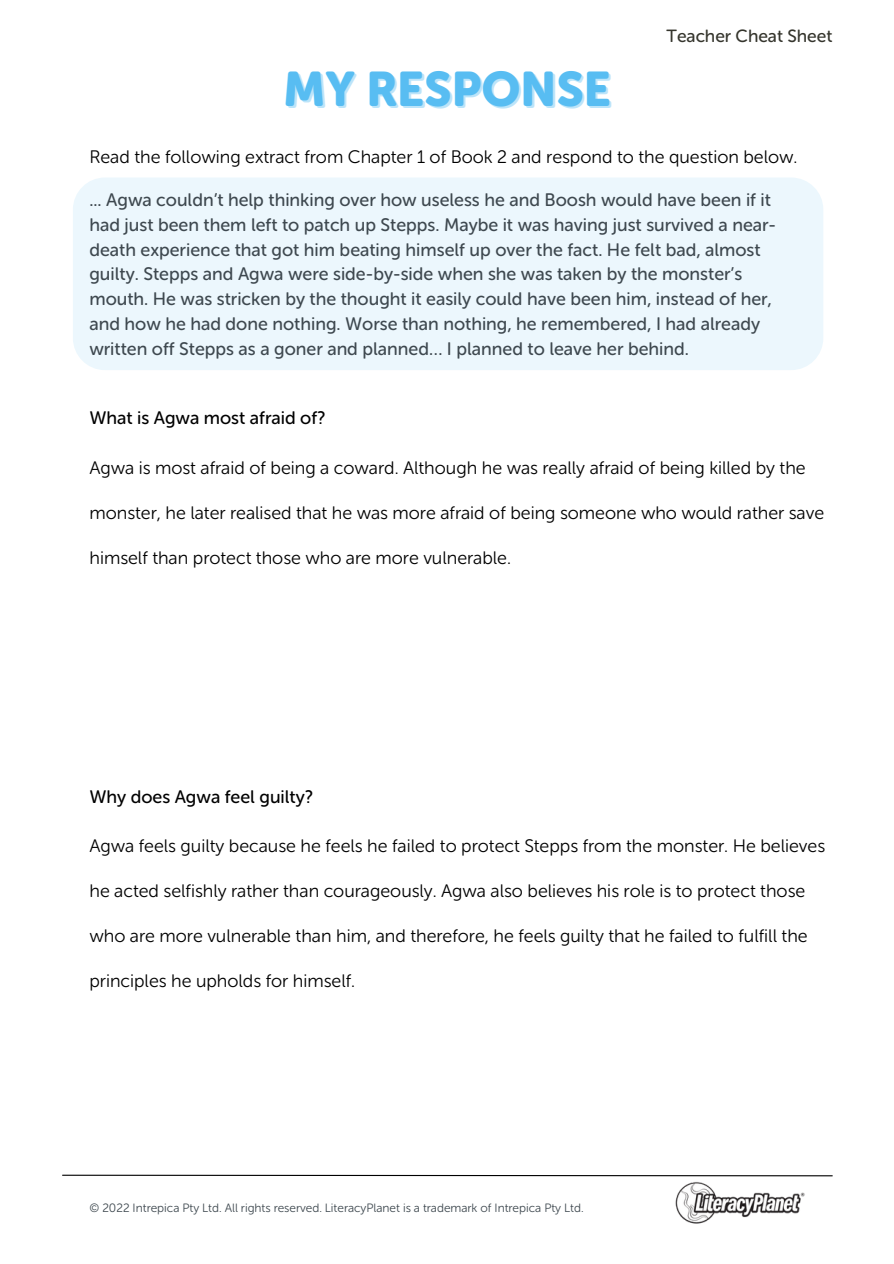
<style>
.page{position:relative;width:894px;height:1264px;background:#fff}
.page>*{position:absolute;margin:0;border:0;box-sizing:border-box;transform-origin:0 0}
.t1{font:48.15px "Museo Sans Rounded 900";color:#58bdf2}
.t2{font:18px "Museo Sans Rounded 300";color:#000}
.t3{font:18px/24.8px "Museo Sans Rounded 500";color:#3e484f}
.t4{font:18px "Museo Sans Rounded 500";color:#000}
.t5{font:17.55px "Museo Sans Rounded 500";color:#35352d}
.t6{font:12px "Museo Sans Rounded 300";color:#3e484f}
</style>
<div class="page">
<svg style="left:62px;top:1174px;width:771px;height:2px"></svg>
<img style="left:674px;top:1176px;width:131px;height:48px">
<div style="left:73px;top:177px;width:750px;height:193px;background:#ecf7fd;border-radius:32px"></div>
<h1 class="t1" style="left:283px;top:60px;width:328px">MY RESPONSE</h1>
<p class="t5" style="left:666px;top:26px;width:167px">Teacher Cheat Sheet</p>
<p class="t2" style="left:89px;top:146px;width:709px">Read the following extract from Chapter 1 of Book 2 and respond to the question below.</p>
<p class="t3" style="left:89px;top:188px;width:688px">... Agwa couldn’t help thinking over how useless he and Boosh would have been if it had just been them left to patch up Stepps. Maybe it was having just survived a near&shy;death experience that got him beating himself up over the fact. He felt bad, almost guilty. Stepps and Agwa were side-by-side when she was taken by the monster’s mouth. He was stricken by the thought it easily could have been him, instead of her, and how he had done nothing. Worse than nothing, he remembered, I had already written off Stepps as a goner and planned… I planned to leave her behind.</p>
<p class="t4" style="left:89px;top:407px;width:237px">What is Agwa most afraid of?</p>
<p class="t2" style="left:89px;top:457px;width:717px">Agwa is most afraid of being a coward. Although he was really afraid of being killed by the</p>
<p class="t2" style="left:89px;top:502px;width:736px">monster, he later realised that he was more afraid of being someone who would rather save</p>
<p class="t2" style="left:89px;top:547px;width:423px">himself than protect those who are more vulnerable.</p>
<p class="t4" style="left:89px;top:785px;width:225px">Why does Agwa feel guilty?</p>
<p class="t2" style="left:89px;top:834px;width:737px">Agwa feels guilty because he feels he failed to protect Stepps from the monster. He believes</p>
<p class="t2" style="left:89px;top:879px;width:717px">he acted selfishly rather than courageously. Agwa also believes his role is to protect those</p>
<p class="t2" style="left:89px;top:924px;width:719px">who are more vulnerable than him, and therefore, he feels guilty that he failed to fulfill the</p>
<p class="t2" style="left:89px;top:969px;width:267px">principles he upholds for himself.</p>
<p class="t6" style="left:89px;top:1200px;width:495px">© 2022 Intrepica Pty Ltd. All rights reserved. LiteracyPlanet is a trademark of Intrepica Pty Ltd.</p>
</div>
